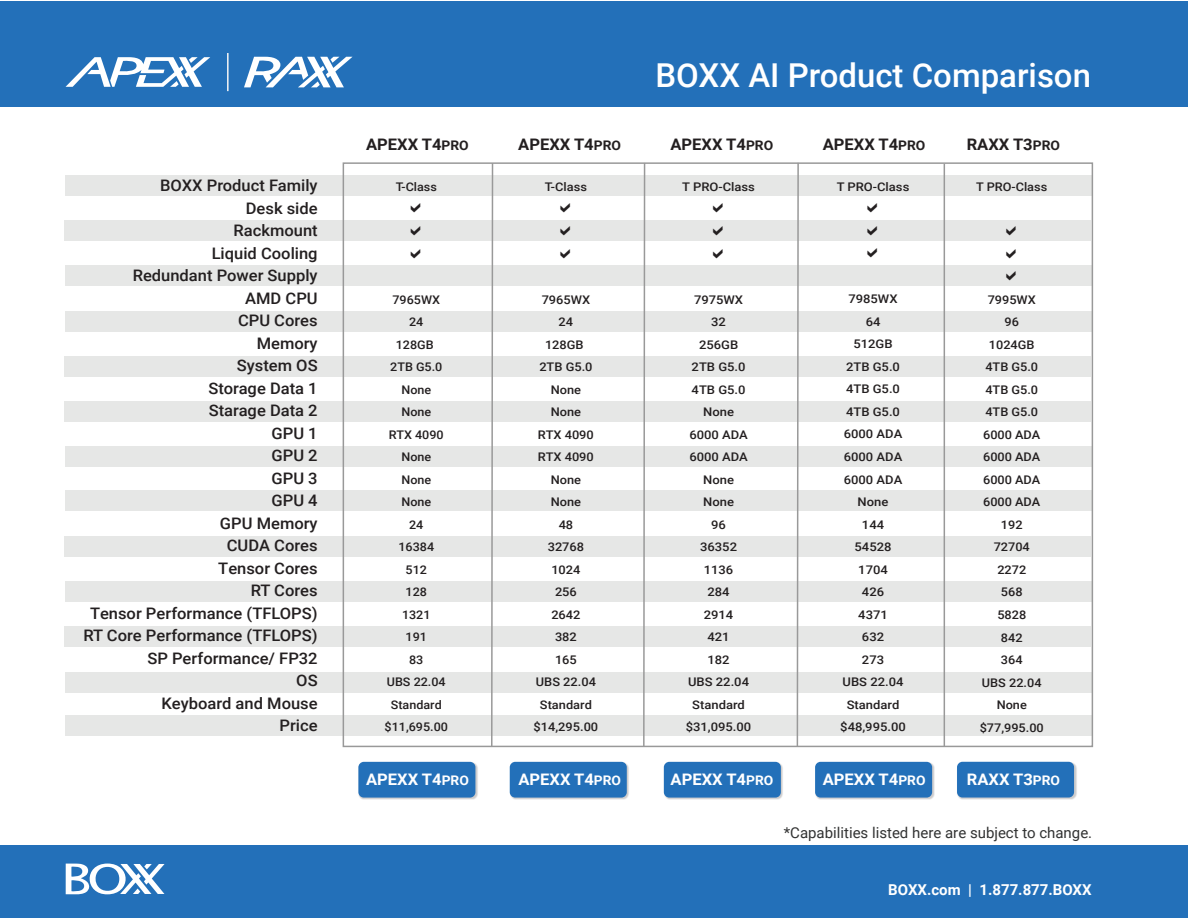
<style>
.page{position:relative;width:1188px;height:918px;background:#fff}
.page>*{position:absolute;margin:0;border:0;box-sizing:border-box;transform-origin:0 0}
.t1{font:500 33px "Roboto";color:#fff}
.t2{font:500 15.9px/22.5px "Roboto";color:#231f20;text-align:right;scale:1.04 1}
.t3{font:700 15.9px "Roboto";color:#231f20;scale:1.04 1}
.t4{font:700 15.9px "Roboto";color:#fff;scale:1.04 1}
.t5{font:15px "Roboto";color:#313232}
.t6{font:700 15px "Roboto";color:#fff}
.t7{font:500 11.85px/22.5px "Roboto";color:#231f20;text-align:center;scale:1.09 1}
.t8{font:500 11.85px/22.5px "Roboto";color:#231f20;text-align:center;scale:1.07 1}
.t9{font:500 11.85px/22.5px "Roboto";color:#231f20;text-align:center;scale:1.08 1}
.t10{font:500 11.85px/22.5px "Roboto";color:#231f20;text-align:center;scale:1.05 1}
.s1{font-size:13.2px}
</style>
<div class="page">
<div style="left:0;top:845px;width:1188px;height:73px;background:#2370b9"></div>
<div style="left:0;top:1px;width:1188px;height:105px;background:#2370b9"></div>
<svg style="left:66px;top:863px;width:99px;height:32px"></svg>
<svg style="left:66px;top:57px;width:144px;height:30px"></svg>
<hr style="left:227px;top:53px;width:2px;height:38px;background:#f4f5f6">
<svg style="left:244px;top:57px;width:108px;height:30px"></svg>
<div style="left:65px;top:715px;width:1026px;height:21px;background:#e6e7e6"></div>
<div style="left:65px;top:672px;width:1026px;height:20px;background:#e6e7e6"></div>
<div style="left:65px;top:581px;width:1026px;height:21px;background:#e6e7e6"></div>
<div style="left:65px;top:265px;width:1026px;height:21px;background:#e6e7e6"></div>
<div style="left:65px;top:311px;width:1026px;height:21px;background:#e6e7e6"></div>
<div style="left:65px;top:356px;width:1026px;height:21px;background:#e6e7e6"></div>
<div style="left:65px;top:221px;width:1026px;height:20px;background:#e6e7e6"></div>
<div style="left:65px;top:401px;width:1026px;height:21px;background:#e6e7e6"></div>
<div style="left:65px;top:446px;width:1026px;height:21px;background:#e6e7e6"></div>
<div style="left:65px;top:491px;width:1026px;height:20px;background:#e6e7e6"></div>
<div style="left:65px;top:536px;width:1026px;height:21px;background:#e6e7e6"></div>
<div style="left:65px;top:626px;width:1026px;height:21px;background:#e6e7e6"></div>
<div style="left:65px;top:176px;width:1026px;height:20px;background:#e6e7e6"></div>
<svg style="left:796px;top:162px;width:4px;height:586px"></svg>
<svg style="left:490px;top:162px;width:4px;height:586px"></svg>
<svg style="left:642px;top:162px;width:4px;height:586px"></svg>
<hr style="left:944px;top:164px;width:1px;height:582px;background:#999">
<img style="left:359px;top:761px;width:119px;height:39px">
<div style="left:358px;top:762px;width:117px;height:36px;background:#2370b9;border-radius:5px"></div>
<img style="left:509px;top:761px;width:120px;height:39px">
<div style="left:510px;top:762px;width:117px;height:36px;background:#2370b9;border-radius:5px"></div>
<img style="left:663px;top:761px;width:120px;height:39px">
<div style="left:664px;top:762px;width:117px;height:36px;background:#2370b9;border-radius:5px"></div>
<img style="left:815px;top:761px;width:120px;height:39px">
<div style="left:815px;top:762px;width:117px;height:36px;background:#2370b9;border-radius:5px"></div>
<img style="left:957px;top:761px;width:120px;height:39px">
<div style="left:957px;top:762px;width:117px;height:36px;background:#2370b9;border-radius:5px"></div>
<h1 class="t1" style="left:655px;top:52px;width:437px">BOXX AI Product Comparison</h1>
<p class="t3" style="left:366px;top:133px;width:100px">APEXX T4<span class="s1">PRO</span></p>
<p class="t3" style="left:518px;top:133px;width:100px">APEXX T4<span class="s1">PRO</span></p>
<p class="t3" style="left:670px;top:133px;width:100px">APEXX T4<span class="s1">PRO</span></p>
<p class="t3" style="left:823px;top:133px;width:100px">APEXX T4<span class="s1">PRO</span></p>
<p class="t3" style="left:967px;top:133px;width:91px">RAXX T3<span class="s1">PRO</span></p>
<p class="t2" style="left:83px;top:173px;width:227px">BOXX Product Family<br>Desk side<br>Rackmount<br>Liquid Cooling<br>Redundant Power Supply<br>AMD CPU<br>CPU Cores<br>Memory<br>System OS<br>Storage Data 1<br>Starage Data 2<br>GPU 1<br>GPU 2<br>GPU 3<br>GPU 4<br>GPU Memory<br>CUDA Cores<br>Tensor Cores<br>RT Cores<br>Tensor Performance (TFLOPS)<br>RT Core Performance (TFLOPS)<br>SP Performance/ FP32<br>OS<br>Keyboard and Mouse<br>Price</p>
<p class="t10" style="left:396px;top:175px;width:41px">T-Class</p>
<p class="t10" style="left:385px;top:288px;width:62px">7965WX<br>24<br>128GB<br>2TB G5.0<br>None<br>None<br>RTX 4090<br>None<br>None<br>None<br>24<br>16384<br>512<br>128<br>1321<br>191<br>83<br>UBS 22.04<br>Standard $11,695.00</p>
<p class="t9" style="left:545px;top:175px;width:40px">T-Class</p>
<p class="t9" style="left:534px;top:288px;width:61px">7965WX<br>24<br>128GB<br>2TB G5.0<br>None<br>None<br>RTX 4090<br>RTX 4090<br>None<br>None<br>48<br>32768<br>1024<br>256<br>2642<br>382<br>165<br>UBS 22.04<br>Standard $14,295.00</p>
<p class="t7" style="left:682px;top:175px;width:68px">T PRO-Class</p>
<p class="t7" style="left:686px;top:288px;width:62px">7975WX<br>32<br>256GB<br>2TB G5.0<br>4TB G5.0<br>None<br>6000 ADA<br>6000 ADA<br>None<br>None<br>96<br>36352<br>1136<br>284<br>2914<br>421<br>182<br>UBS 22.04<br>Standard $31,095.00</p>
<p class="t7" style="left:837px;top:175px;width:68px">T PRO-Class</p>
<p class="t7" style="left:840px;top:287px;width:62px">7985WX<br>64<br>512GB<br>2TB G5.0<br>4TB G5.0<br>4TB G5.0<br>6000 ADA<br>6000 ADA<br>6000 ADA<br>None<br>144<br>54528<br>1704<br>426<br>4371<br>632<br>273<br>UBS 22.04<br>Standard $48,995.00</p>
<p class="t8" style="left:976px;top:175px;width:68px">T PRO-Class</p>
<p class="t8" style="left:980px;top:288px;width:61px">7995WX<br>96<br>1024GB<br>4TB G5.0<br>4TB G5.0<br>4TB G5.0<br>6000 ADA<br>6000 ADA<br>6000 ADA<br>6000 ADA<br>192<br>72704<br>2272<br>568<br>5828<br>842<br>364<br>UBS 22.04<br>None $77,995.00</p>
<p class="t4" style="left:366px;top:768px;width:100px">APEXX T4<span class="s1">PRO</span></p>
<p class="t4" style="left:518px;top:768px;width:100px">APEXX T4<span class="s1">PRO</span></p>
<p class="t4" style="left:671px;top:768px;width:100px">APEXX T4<span class="s1">PRO</span></p>
<p class="t4" style="left:823px;top:768px;width:100px">APEXX T4<span class="s1">PRO</span></p>
<p class="t4" style="left:967px;top:768px;width:91px">RAXX T3<span class="s1">PRO</span></p>
<p class="t5" style="left:784px;top:823px;width:310px">*Capabilities listed here are subject to change.</p>
<p class="t6" style="left:888px;top:879px;width:205px">BOXX.com | 1.877.877.BOXX</p>
</div>
